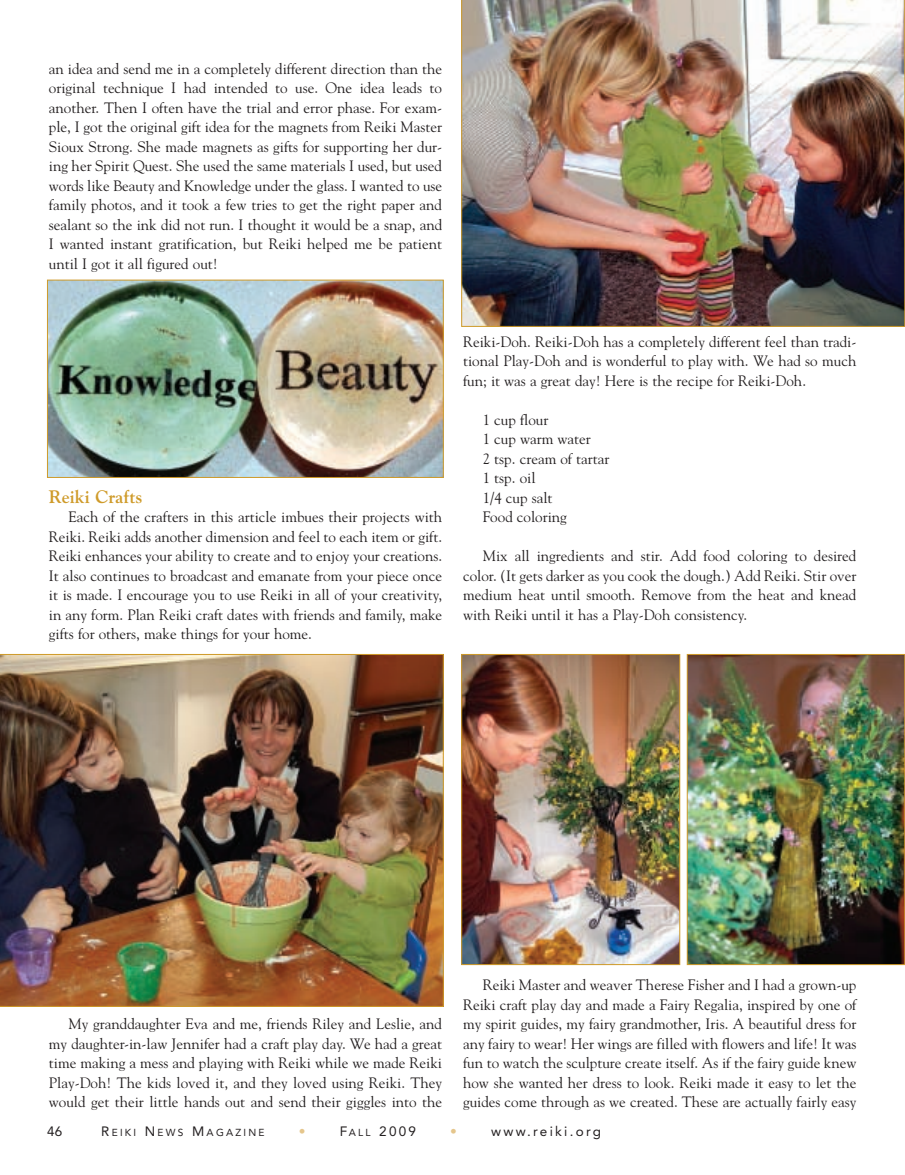
<style>
.page{position:relative;width:905px;height:1175px;background:#fff}
.page>*{position:absolute;margin:0;border:0;box-sizing:border-box;transform-origin:0 0}
.t1{font:700 18px "Goudy";color:#cf9b2a}
.t2{font:15px/19.5px "Goudy";color:#231f20;text-align:justify}
.t3{font:13.5px "Avenir";letter-spacing:.165em;color:#231f20}
.t4{font:13.5px "Avenir";color:#e5c68c}
.t5{font:10.2px "Avenir";letter-spacing:.22em;color:#231f20}
.s1{font-size:13.5px}
.s2{font-size:10.2px}
</style>
<div class="page">
<img style="left:49px;top:282px;width:392px;height:193px">
<img style="left:0;top:654px;width:443px;height:352px">
<img style="left:461px;top:0;width:443px;height:326px">
<img style="left:463px;top:656px;width:215px;height:306px">
<div style="left:461px;top:654px;width:219px;height:310px;border:1px solid #cf9b2a"></div>
<img style="left:689px;top:656px;width:213px;height:306px">
<div style="left:687px;top:654px;width:217px;height:310px;border:1px solid #cf9b2a"></div>
<p class="t2" style="left:49px;top:59px;width:395px">an idea and send me in a completely different direction than the original technique I had intended to use. One idea leads to another. Then I often have the trial and error phase. For exam&shy;ple, I got the original gift idea for the magnets from Reiki Master Sioux Strong. She made magnets as gifts for supporting her dur&shy;ing her Spirit Quest. She used the same materials I used, but used words like Beauty and Knowledge under the glass. I wanted to use family photos, and it took a few tries to get the right paper and sealant so the ink did not run. I thought it would be a snap, and I wanted instant gratification, but Reiki helped me be patient until I got it all figured out!</p>
<p class="t1" style="left:49px;top:486px;width:95px">Reiki Crafts</p>
<p class="t2" style="left:49px;top:507px;width:395px;text-indent:20px">Each of the crafters in this article imbues their projects with Reiki. Reiki adds another dimension and feel to each item or gift.<br>Reiki enhances your ability to create and to enjoy your creations.<br>It also continues to broadcast and emanate from your piece once it is made. I encourage you to use Reiki in all of your creativity, in any form. Plan Reiki craft dates with friends and family, make gifts for others, make things for your home.</p>
<p class="t2" style="left:463px;top:332px;width:395px">Reiki-Doh. Reiki-Doh has a completely different feel than tradi&shy;tional Play-Doh and is wonderful to play with. We had so much fun; it was a great day! Here is the recipe for Reiki-Doh.</p>
<p class="t2" style="left:482px;top:410px;width:128px;text-align:left">1 cup flour<br>1 cup warm water<br>2 tsp. cream of tartar<br>1 tsp. oil<br>1/4 cup salt<br>Food coloring</p>
<p class="t2" style="left:463px;top:546px;width:395px;text-indent:20px">Mix all ingredients and stir. Add food coloring to desired color. (It gets darker as you cook the dough.) Add Reiki. Stir over medium heat until smooth. Remove from the heat and knead with Reiki until it has a Play-Doh consistency.</p>
<p class="t2" style="left:49px;top:1014px;width:395px;text-indent:20px">My granddaughter Eva and me, friends Riley and Leslie, and my daughter-in-law Jennifer had a craft play day. We had a great time making a mess and playing with Reiki while we made Reiki Play-Doh! The kids loved it, and they loved using Reiki. They would get their little hands out and send their giggles into the</p>
<p class="t2" style="left:463px;top:975px;width:395px;text-indent:20px">Reiki Master and weaver Therese Fisher and I had a grown-up Reiki craft play day and made a Fairy Regalia, inspired by one of my spirit guides, my fairy grandmother, Iris. A beautiful dress for any fairy to wear! Her wings are filled with flowers and life! It was fun to watch the sculpture create itself. As if the fairy guide knew how she wanted her dress to look. Reiki made it easy to let the guides come through as we created. These are actually fairly easy</p>
<p class="t3" style="left:47px;top:1125px;width:17px">46</p>
<p class="t5" style="left:101px;top:1128px;width:165px"><span class="s1">R</span>EIKI <span class="s1">N</span>EWS <span class="s1">M</span>AGAZINE</p>
<p class="t4" style="left:299px;top:1125px;width:8px">•</p>
<p class="t3" style="left:340px;top:1125px;width:78px">F<span class="s2">ALL</span> 2009</p>
<p class="t4" style="left:450px;top:1125px;width:8px">•</p>
<p class="t3" style="left:491px;top:1125px;width:111px">www.reiki.org</p>
</div>
